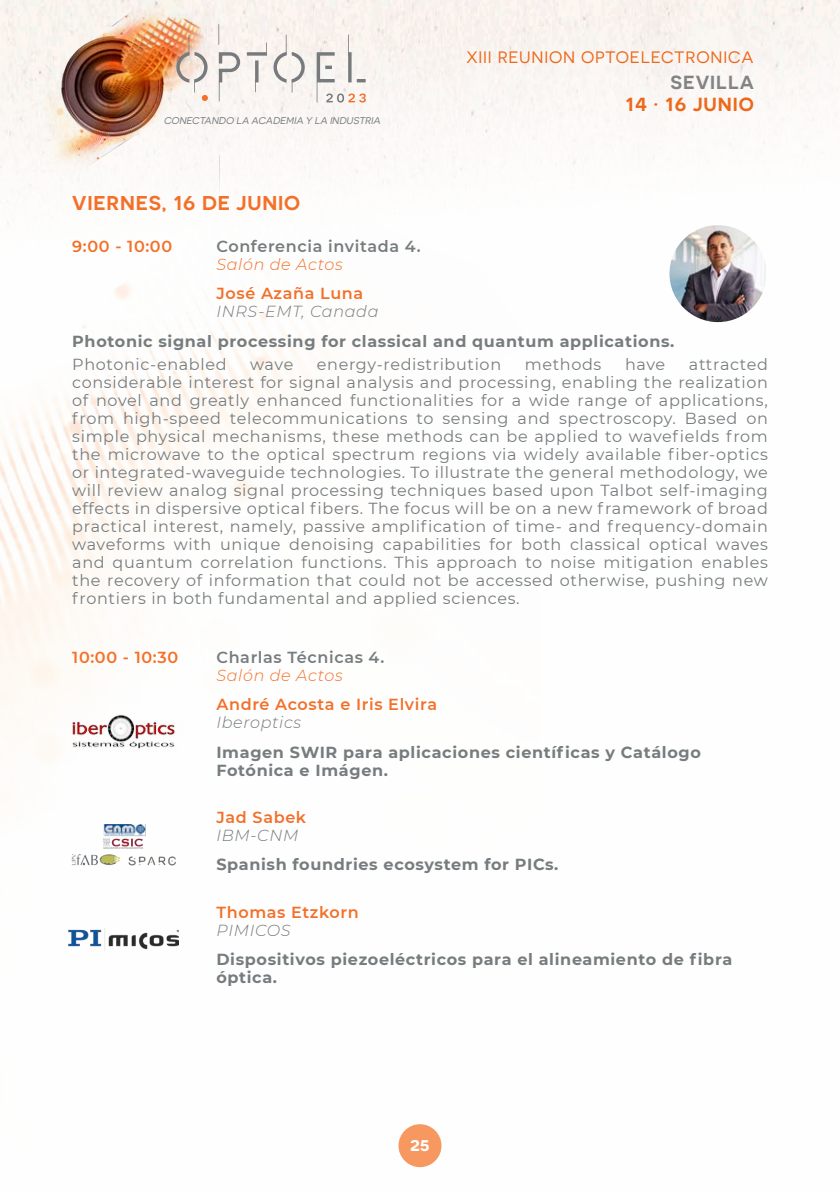
<style>
.page{position:relative;width:840px;height:1191px;background:#fff}
.page>*{position:absolute;margin:0;border:0;box-sizing:border-box;transform-origin:0 0}
.t1{font:600 20px "Novecentosanswide";letter-spacing:.04em;color:#f37029}
.t2{font:600 19.4px "Novecentosanswide";color:#fff}
.t3{font:600 19px "Novecentosanswide";letter-spacing:.05em;color:#ec681b}
.t4{font:600 19px "Novecentosanswide";letter-spacing:.05em;color:#828383}
.t5{font:16.6px "Novecentosanswide";letter-spacing:.05em;color:#ec681b}
.t6{font:16px/18px "Montserrat";letter-spacing:.04em;color:#777c7e;text-align:justify}
.t7{font:700 16px/18px "Montserrat";letter-spacing:.04em;color:#777c7e}
.t8{font:600 16px/18px "Montserrat";letter-spacing:.04em;color:#f37029}
.t9{font:600 16px/18px "Montserrat";letter-spacing:.04em;color:#777c7e}
.t10{font:italic 300 16px/18px "Montserrat";letter-spacing:.04em;color:#777c7e}
.t11{font:italic 9.8px "Novecentosanswide";color:#777c7e}
.s1{font-weight:300;font-style:italic;color:#f37029}
.s2{font-weight:600;font-style:normal;color:#f37029}
.s3{font-weight:300;font-style:italic;color:#777c7e}
</style>
<div class="page">
<img style="left:539px;top:0;width:300px;height:323px">
<img style="left:0;top:0;width:539px;height:1168px">
<div style="left:398px;top:1124px;width:43px;height:43px;background:#f79861;border-radius:50%"></div>
<img style="left:669px;top:225px;width:97px;height:97px;border-radius:48px">
<img style="left:68px;top:928px;width:111px;height:22px">
<img style="left:62px;top:709px;width:122px;height:46px">
<img style="left:70px;top:824px;width:107px;height:42px">
<p class="t11" style="left:164px;top:115px;width:220px">CONECTANDO LA ACADEMIA Y LA INDUSTRIA</p>
<p class="t5" style="left:466px;top:48px;width:288px">XIII REUNION OPTOELECTRONICA</p>
<p class="t4" style="left:670px;top:70px;width:85px">SEVILLA</p>
<p class="t3" style="left:625px;top:93px;width:130px">14 · 16 JUNIO</p>
<p class="t1" style="left:72px;top:191px;width:229px">VIERNES, 16 DE JUNIO</p>
<p class="t8" style="left:72px;top:236px;width:101px">9:00 - 10:00</p>
<p class="t9" style="left:216px;top:236px;width:206px">Conferencia invitada 4.<br><span class="s1">Salón de Actos</span></p>
<p class="t10" style="left:216px;top:284px;width:163px"><span class="s2">José Azaña Luna<br></span>INRS-EMT, Canada</p>
<p class="t7" style="left:72px;top:331px;width:603px">Photonic signal processing for classical and quantum applications.</p>
<p class="t6" style="left:72px;top:355px;width:156px">Photonic-enabled</p>
<p class="t6" style="left:250px;top:355px;width:45px">wave</p>
<p class="t6" style="left:317px;top:355px;width:185px">energy-redistribution</p>
<p class="t6" style="left:524px;top:355px;width:78px">methods</p>
<p class="t6" style="left:624px;top:355px;width:42px">have</p>
<p class="t6" style="left:72px;top:355px;width:696px;text-indent:616px">attracted considerable interest for signal analysis and processing, enabling the realization of novel and greatly enhanced functionalities for a wide range of applications, from high-speed telecommunications to sensing and spectroscopy. Based on simple physical mechanisms, these methods can be applied to wavefields from the microwave to the optical spectrum regions via widely available fiber-optics or integrated-waveguide technologies. To illustrate the general methodology, we will review analog signal processing techniques based upon Talbot self-imaging effects in dispersive optical fibers. The focus will be on a new framework of broad practical interest, namely, passive amplification of time- and frequency-domain waveforms with unique denoising capabilities for both classical optical waves and quantum correlation functions. This approach to noise mitigation enables the recovery of information that could not be accessed otherwise, pushing new frontiers in both fundamental and applied sciences.</p>
<p class="t8" style="left:72px;top:647px;width:107px">10:00 - 10:30</p>
<p class="t9" style="left:216px;top:647px;width:169px">Charlas Técnicas 4.<br><span class="s1">Salón de Actos</span></p>
<p class="t8" style="left:216px;top:695px;width:222px">André Acosta e Iris Elvira<br><span class="s3">Iberoptics</span></p>
<p class="t7" style="left:216px;top:742px;width:485px">Imagen SWIR para aplicaciones científicas y Catálogo<br>Fotónica e Imágen.</p>
<p class="t8" style="left:216px;top:807px;width:91px">Jad Sabek<br><span class="s3">IBM-CNM</span></p>
<p class="t7" style="left:216px;top:855px;width:343px">Spanish foundries ecosystem for PICs.</p>
<p class="t8" style="left:216px;top:902px;width:144px">Thomas Etzkorn<br><span class="s3">PIMICOS</span></p>
<p class="t7" style="left:216px;top:949px;width:517px">Dispositivos piezoeléctricos para el alineamiento de fibra óptica.</p>
<p class="t2" style="left:410px;top:1132px;width:21px">25</p>
</div>
